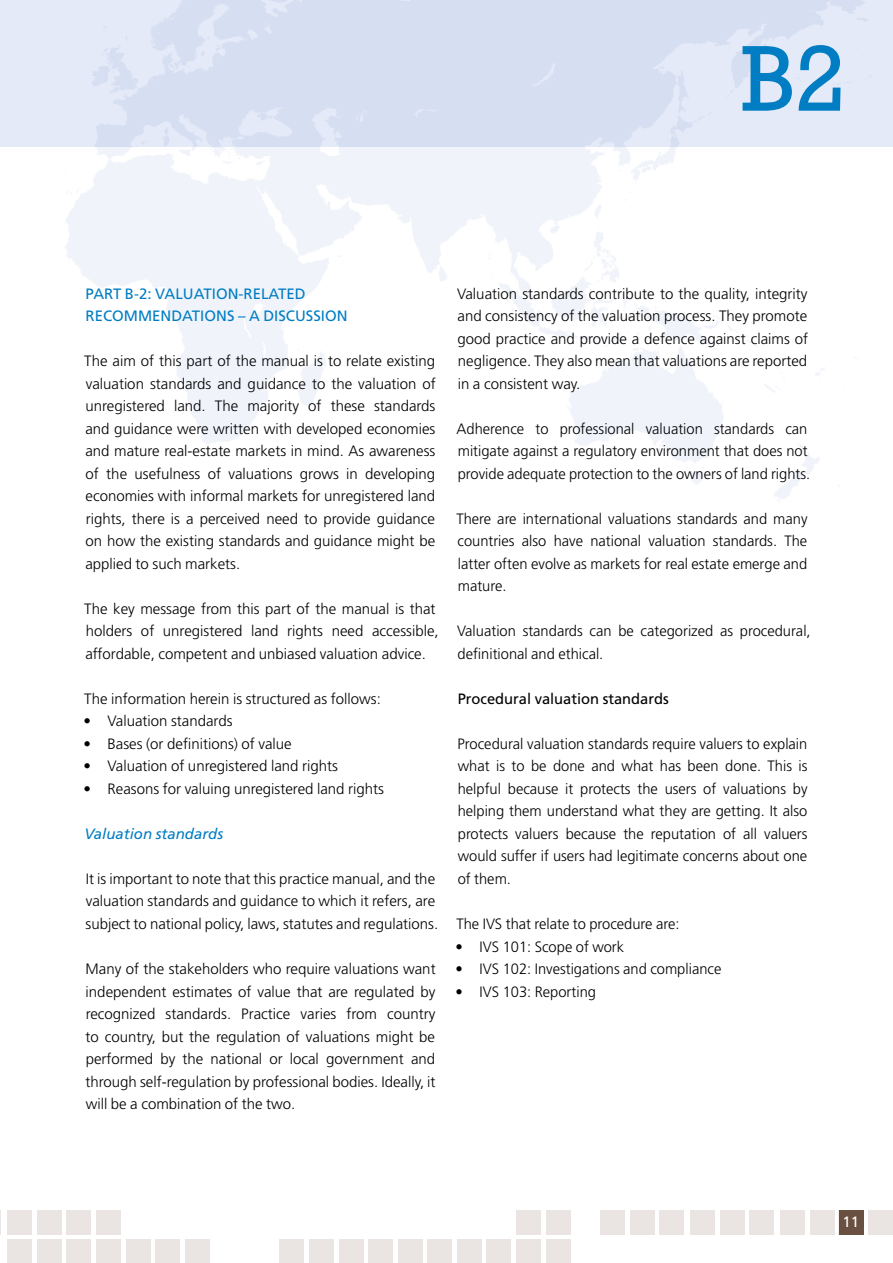
<style>
.page{position:relative;width:893px;height:1263px;background:#fff}
.page>*{position:absolute;margin:0;border:0;box-sizing:border-box;transform-origin:0 0}
.t1{font:87.75px "Rockwell";color:#007dc3}
.t2{font:300 15px/22.5px "Frutiger";color:#000;text-align:justify}
.t3{font:15px/22.5px "Frutiger";color:#007dc3}
.t4{font:15px "Frutiger";color:#000}
.t5{font:italic 15px "Frutiger";color:#007dc3}
.t6{font:15px "Frutiger";color:#fff}
</style>
<div class="page">
<div style="left:37px;top:1210px;width:24px;height:25px;background:#eae5e2"></div>
<div style="left:7px;top:1239px;width:25px;height:24px;background:#eae5e2"></div>
<div style="left:66px;top:1210px;width:25px;height:25px;background:#eae5e2"></div>
<div style="left:37px;top:1239px;width:25px;height:24px;background:#eae5e2"></div>
<div style="left:96px;top:1210px;width:25px;height:25px;background:#eae5e2"></div>
<div style="left:67px;top:1239px;width:24px;height:24px;background:#eae5e2"></div>
<div style="left:96px;top:1239px;width:25px;height:24px;background:#eae5e2"></div>
<div style="left:126px;top:1239px;width:24px;height:24px;background:#eae5e2"></div>
<div style="left:7px;top:1210px;width:25px;height:25px;background:#eae5e2"></div>
<div style="left:600px;top:1210px;width:25px;height:25px;background:#eae5e2"></div>
<div style="left:780px;top:1210px;width:25px;height:25px;background:#eae5e2"></div>
<div style="left:279px;top:1239px;width:25px;height:24px;background:#eae5e2"></div>
<div style="left:427px;top:1239px;width:25px;height:24px;background:#eae5e2"></div>
<div style="left:630px;top:1210px;width:24px;height:25px;background:#eae5e2"></div>
<div style="left:155px;top:1239px;width:25px;height:24px;background:#eae5e2"></div>
<div style="left:810px;top:1210px;width:25px;height:25px;background:#eae5e2"></div>
<div style="left:868px;top:1210px;width:25px;height:25px;background:#eae5e2"></div>
<div style="left:309px;top:1239px;width:25px;height:24px;background:#eae5e2"></div>
<div style="left:457px;top:1239px;width:25px;height:24px;background:#eae5e2"></div>
<div style="left:659px;top:1210px;width:25px;height:25px;background:#eae5e2"></div>
<div style="left:185px;top:1239px;width:25px;height:24px;background:#eae5e2"></div>
<div style="left:838px;top:1210px;width:25px;height:25px;background:#f0edec"></div>
<div style="left:339px;top:1239px;width:24px;height:24px;background:#eae5e2"></div>
<div style="left:487px;top:1239px;width:24px;height:24px;background:#eae5e2"></div>
<div style="left:368px;top:1239px;width:25px;height:24px;background:#eae5e2"></div>
<div style="left:516px;top:1239px;width:25px;height:24px;background:#eae5e2"></div>
<div style="left:516px;top:1210px;width:25px;height:25px;background:#eae5e2"></div>
<div style="left:690px;top:1210px;width:25px;height:25px;background:#eae5e2"></div>
<div style="left:398px;top:1239px;width:25px;height:24px;background:#eae5e2"></div>
<div style="left:546px;top:1239px;width:25px;height:24px;background:#eae5e2"></div>
<div style="left:546px;top:1210px;width:25px;height:25px;background:#eae5e2"></div>
<div style="left:720px;top:1210px;width:24px;height:25px;background:#eae5e2"></div>
<div style="left:749px;top:1210px;width:25px;height:25px;background:#eae5e2"></div>
<div style="left:839px;top:1210px;width:24px;height:25px;background:#695041"></div>
<svg style="left:0;top:1210px;width:1px;height:25px"></svg>
<div style="left:0;top:0;width:893px;height:147px;background:linear-gradient(to right,#dbe2f4,#dce3f4)"></div>
<h1 class="t1" style="left:741px;top:25px;width:107px">B2</h1>
<p class="t3" style="left:86px;top:282px;width:264px">PART B-2: VALUATION-RELATED<br>RECOMMENDATIONS – A DISCUSSION</p>
<p class="t2" style="left:84px;top:350px;width:353px">The aim of this part of the manual is to relate existing valuation standards and guidance to the valuation of unregistered land. The majority of these standards and guidance were written with developed economies and mature real-estate markets in mind. As awareness of the usefulness of valuations grows in developing economies with informal markets for unregistered land rights, there is a perceived need to provide guidance on how the existing standards and guidance might be applied to such markets.</p>
<p class="t2" style="left:84px;top:597px;width:356px;text-align:left">The key message from this part of the manual is that holders of unregistered land rights need accessible, affordable, competent and unbiased valuation advice.</p>
<p class="t2" style="left:84px;top:687px;width:298px">The information herein is structured as follows:</p>
<p class="t2" style="left:84px;top:710px;width:150px">• Valuation standards</p>
<p class="t2" style="left:84px;top:732px;width:210px">• Bases (or definitions) of value</p>
<p class="t2" style="left:84px;top:755px;width:256px">• Valuation of unregistered land rights</p>
<p class="t2" style="left:84px;top:777px;width:302px">• Reasons for valuing unregistered land rights</p>
<p class="t5" style="left:84px;top:825px;width:140px">Valuation standards</p>
<p class="t2" style="left:86px;top:867px;width:354px;text-align:left">It is important to note that this practice manual, and the valuation standards and guidance to which it refers, are subject to national policy, laws, statutes and regulations.</p>
<p class="t2" style="left:86px;top:957px;width:352px">Many of the stakeholders who require valuations want independent estimates of value that are regulated by recognized standards. Practice varies from country to country, but the regulation of valuations might be performed by the national or local government and through self-regulation by professional bodies. Ideally, it will be a combination of the two.</p>
<p class="t2" style="left:457px;top:282px;width:352px">Valuation standards contribute to the quality, integrity and consistency of the valuation process. They promote good practice and provide a defence against claims of negligence. They also mean that valuations are reported in a consistent way.</p>
<p class="t2" style="left:457px;top:417px;width:355px;text-align:left">Adherence to professional valuation standards can mitigate against a regulatory environment that does not provide adequate protection to the owners of land rights.</p>
<p class="t2" style="left:456px;top:507px;width:353px">There are international valuations standards and many countries also have national valuation standards. The latter often evolve as markets for real estate emerge and mature.</p>
<p class="t2" style="left:457px;top:620px;width:355px">Valuation standards can be categorized as procedural, definitional and ethical.</p>
<p class="t4" style="left:458px;top:690px;width:213px">Procedural valuation standards</p>
<p class="t2" style="left:458px;top:732px;width:351px">Procedural valuation standards require valuers to explain what is to be done and what has been done. This is helpful because it protects the users of valuations by helping them understand what they are getting. It also protects valuers because the reputation of all valuers would suffer if users had legitimate concerns about one of them.</p>
<p class="t2" style="left:456px;top:912px;width:225px">The IVS that relate to procedure are:</p>
<p class="t2" style="left:456px;top:935px;width:170px">• IVS 101: Scope of work</p>
<p class="t2" style="left:456px;top:957px;width:267px">• IVS 102: Investigations and compliance</p>
<p class="t2" style="left:456px;top:980px;width:142px">• IVS 103: Reporting</p>
<p class="t6" style="left:842px;top:1213px;width:18px">11</p>
</div>
